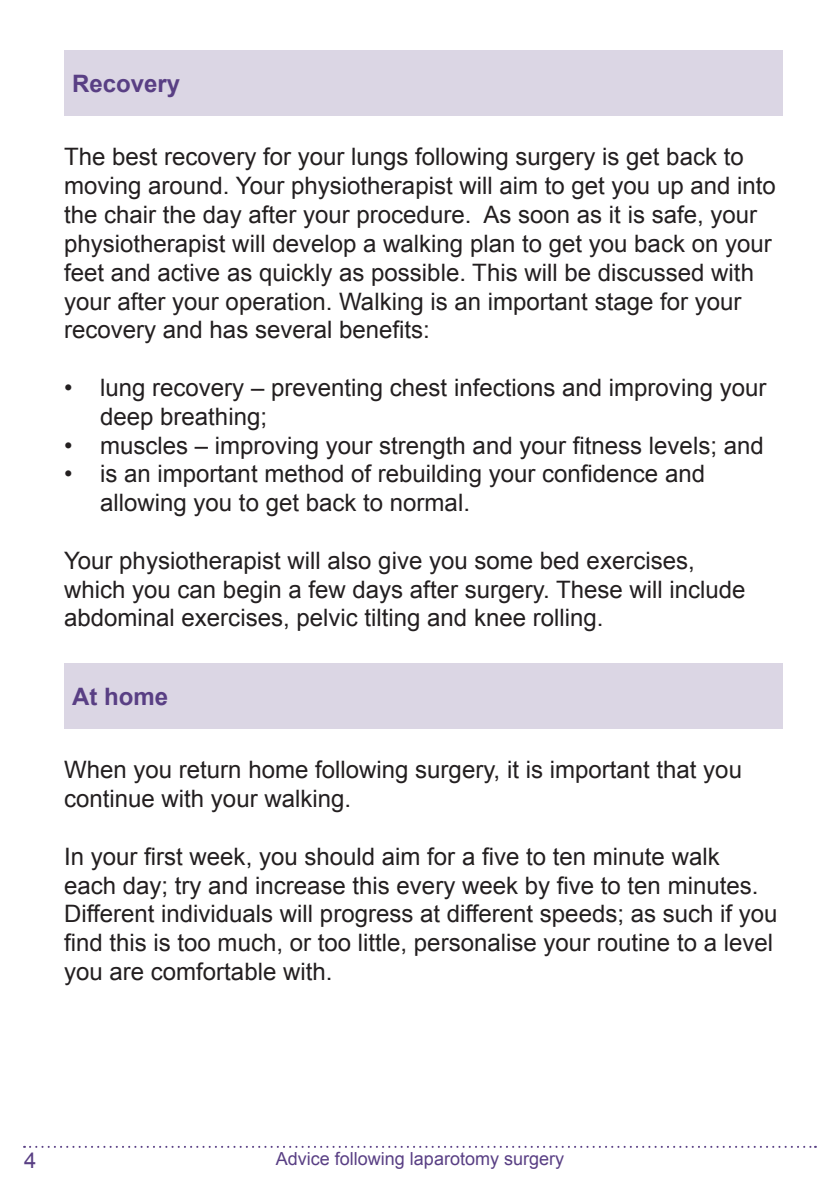
<style>
.page{position:relative;width:840px;height:1191px;background:#fff}
.page>*{position:absolute;margin:0;border:0;box-sizing:border-box;transform-origin:0 0}
.t1{font:24px/28.8px "Arial";color:#231f20}
.t2{font:700 24px "Arial";color:#593f84}
.t3{font:22px "Arial";color:#593f84}
.t4{font:18px "Arial";color:#593f84}
</style>
<div class="page">
<svg style="left:24px;top:1145px;width:791px;height:2px"></svg>
<div style="left:64px;top:50px;width:718px;height:66px;background:#dbd6e4"></div>
<div style="left:64px;top:663px;width:718px;height:66px;background:#dbd6e4"></div>
<p class="t2" style="left:72px;top:68px;width:110px">Recovery</p>
<p class="t1" style="left:64px;top:143px;width:713px">The best recovery for your lungs following surgery is get back to moving around. Your physiotherapist will aim to get you up and into the chair the day after your procedure. As soon as it is safe, your physiotherapist will develop a walking plan to get you back on your feet and active as quickly as possible. This will be discussed with your after your operation. Walking is an important stage for your recovery and has several benefits:</p>
<p class="t1" style="left:100px;top:373px;width:667px;text-indent:-36px">• lung recovery – preventing chest infections and improving your deep breathing;</p>
<p class="t1" style="left:64px;top:431px;width:700px">• muscles – improving your strength and your fitness levels; and</p>
<p class="t1" style="left:100px;top:460px;width:606px;text-indent:-36px">• is an important method of rebuilding your confidence and allowing you to get back to normal.</p>
<p class="t1" style="left:64px;top:546px;width:682px">Your physiotherapist will also give you some bed exercises, which you can begin a few days after surgery. These will include abdominal exercises, pelvic tilting and knee rolling.</p>
<p class="t2" style="left:72px;top:680px;width:98px">At home</p>
<p class="t1" style="left:64px;top:756px;width:679px">When you return home following surgery, it is important that you continue with your walking.</p>
<p class="t1" style="left:64px;top:842px;width:714px">In your first week, you should aim for a five to ten minute walk each day; try and increase this every week by five to ten minutes.<br>Different individuals will progress at different speeds; as such if you find this is too much, or too little, personalise your routine to a level you are comfortable with.</p>
<p class="t3" style="left:24px;top:1145px;width:14px">4</p>
<p class="t4" style="left:275px;top:1146px;width:290px">Advice following laparotomy surgery</p>
</div>
